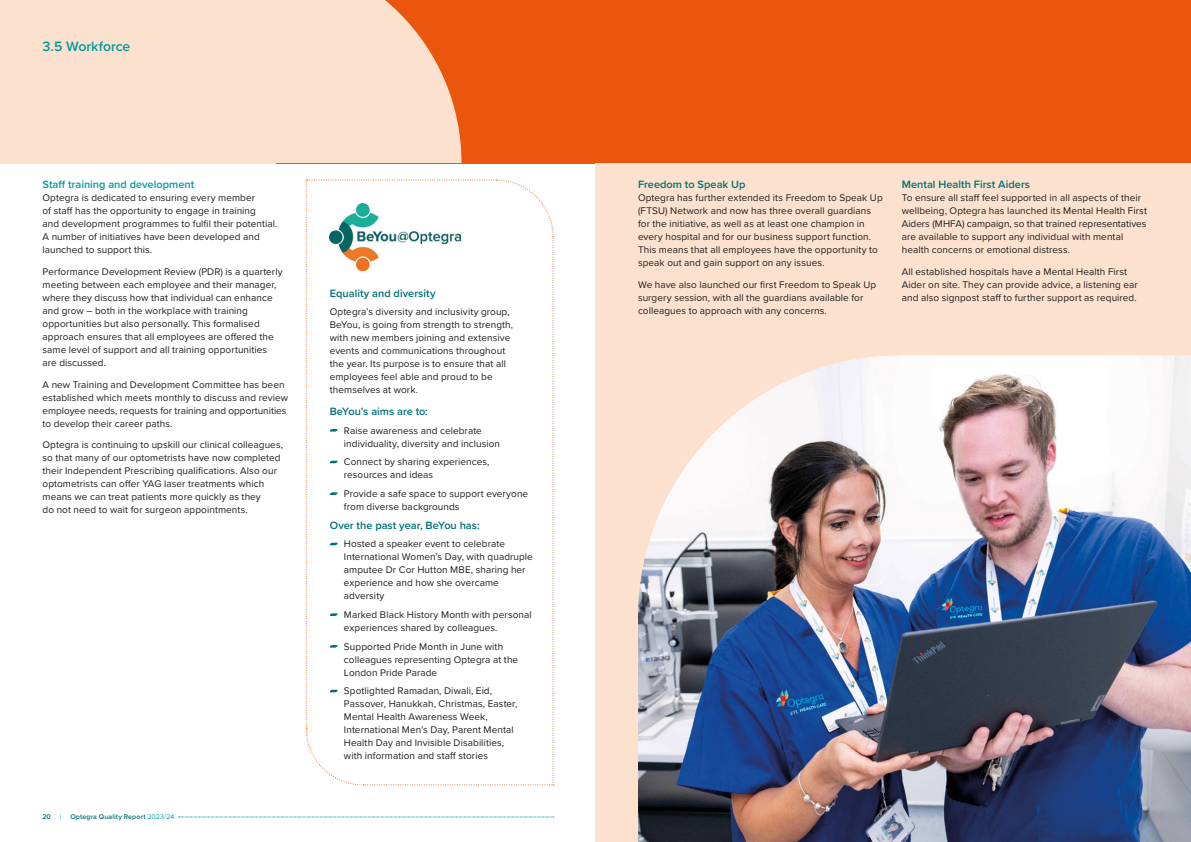
<style>
.page{position:relative;width:1191px;height:842px;background:#fff}
.page>*{position:absolute;margin:0;border:0;box-sizing:border-box;transform-origin:0 0}
.OPTG_-_Sub_Header{font:600 14px "Proxima Nova";letter-spacing:-.005em;color:#009c9b}
.OPTG_-_Sub_Header_Body{font:600 11px "Proxima Nova";color:#007074}
.OPTG_-_Body_Copy{font:600 11px "Proxima Nova";color:#009c9b}
.OPTG_-_Body_Copy-2{font:10px/13px "Proxima Nova";letter-spacing:.005em;color:#1d1d1b}
.OPTG_-_Bullets{font:10px/13px "Proxima Nova";letter-spacing:.005em;color:#1d1d1b}
.t1{font:600 7px "Proxima Nova";letter-spacing:.02em;color:#007074}
.t2{font:7px "Proxima Nova";color:#00ab96}
.s1{font-weight:400;color:#009c9b}
</style>
<div class="page">
<div style="left:0;top:0;width:1191px;height:163px;background:#ea560d"></div>
<svg style="left:276px;top:0;width:185px;height:163px;background:#facfb6"></svg>
<div style="left:0;top:0;width:276px;height:163px;background:#fde1cf"></div>
<div style="left:595px;top:163px;width:596px;height:679px;background:#fde1cf"></div>
<svg style="left:179px;top:817px;width:375px;height:1px"></svg>
<img style="left:638px;top:355px;width:553px;height:487px">
<svg style="left:305px;top:179px;width:249px;height:607px"></svg>
<div style="left:330px;top:200px;width:131px;height:74px;background:#fff"></div>
<img style="left:330px;top:204px;width:131px;height:66px">
<p class="OPTG_-_Sub_Header" style="left:43px;top:36px;width:89px">3.5 Workforce</p>
<p class="OPTG_-_Body_Copy" style="left:43px;top:177px;width:153px">Staff training and development</p>
<p class="OPTG_-_Body_Copy-2" style="left:43px;top:191px;width:236px">Optegra is dedicated to ensuring every member<br>of staff has the opportunity to engage in training<br>and development programmes to fulfil their potential.<br>A number of initiatives have been developed and launched to support this.</p>
<p class="OPTG_-_Body_Copy-2" style="left:43px;top:265px;width:242px">Performance Development Review (PDR) is a quarterly meeting between each employee and their manager, where they discuss how that individual can enhance and grow – both in the workplace with training opportunities but also personally. This formalised approach ensures that all employees are offered the same level of support and all training opportunities are discussed.</p>
<p class="OPTG_-_Body_Copy-2" style="left:43px;top:377px;width:247px">A new Training and Development Committee has been established which meets monthly to discuss and review employee needs, requests for training and opportunities to develop their career paths.</p>
<p class="OPTG_-_Body_Copy-2" style="left:43px;top:438px;width:242px">Optegra is continuing to upskill our clinical colleagues, so that many of our optometrists have now completed their Independent Prescribing qualifications. Also our optometrists can offer YAG laser treatments which means we can treat patients more quickly as they<br>do not need to wait for surgeon appointments.</p>
<p class="t1" style="left:42px;top:812px;width:10px">20</p>
<p class="t2" style="left:60px;top:812px;width:3px">|</p>
<p class="t1" style="left:70px;top:812px;width:105px">Optegra Quality Report <span class="s1">2023/24</span></p>
<p class="OPTG_-_Sub_Header_Body" style="left:330px;top:285px;width:107px">Equality and diversity</p>
<p class="OPTG_-_Body_Copy-2" style="left:330px;top:305px;width:185px">Optegra’s diversity and inclusivity group, BeYou, is going from strength to strength, with new members joining and extensive events and communications throughout the year. Its purpose is to ensure that all employees feel able and proud to be themselves at work.</p>
<p class="OPTG_-_Sub_Header_Body" style="left:330px;top:403px;width:100px">BeYou’s aims are to:</p>
<p class="OPTG_-_Bullets" style="left:344px;top:423px;width:158px">Raise awareness and celebrate individuality, diversity and inclusion</p>
<p class="OPTG_-_Bullets" style="left:344px;top:455px;width:147px">Connect by sharing experiences, resources and ideas</p>
<p class="OPTG_-_Bullets" style="left:344px;top:487px;width:186px">Provide a safe space to support everyone from diverse backgrounds</p>
<p class="OPTG_-_Sub_Header_Body" style="left:330px;top:517px;width:151px">Over the past year, BeYou has:</p>
<p class="OPTG_-_Bullets" style="left:344px;top:537px;width:190px">Hosted a speaker event to celebrate<br>International Women’s Day, with quadruple amputee Dr Cor Hutton MBE, sharing her experience and how she overcame adversity</p>
<p class="OPTG_-_Bullets" style="left:344px;top:608px;width:189px">Marked Black History Month with personal experiences shared by colleagues.</p>
<p class="OPTG_-_Bullets" style="left:344px;top:639px;width:176px">Supported Pride Month in June with colleagues representing Optegra at the<br>London Pride Parade</p>
<p class="OPTG_-_Bullets" style="left:344px;top:684px;width:175px">Spotlighted Ramadan, Diwali, Eid, Passover, Hanukkah, Christmas, Easter, Mental Health Awareness Week, International Men’s Day, Parent Mental Health Day and Invisible Disabilities, with information and staff stories</p>
<p class="OPTG_-_Sub_Header_Body" style="left:638px;top:177px;width:109px">Freedom to Speak Up</p>
<p class="OPTG_-_Body_Copy-2" style="left:638px;top:191px;width:246px">Optegra has further extended its Freedom to Speak Up (FTSU) Network and now has three overall guardians for the initiative, as well as at least one champion in every hospital and for our business support function.<br>This means that all employees have the opportunity to speak out and gain support on any issues.</p>
<p class="OPTG_-_Body_Copy-2" style="left:638px;top:278px;width:240px">We have also launched our first Freedom to Speak Up surgery session, with all the guardians available for colleagues to approach with any concerns.</p>
<p class="OPTG_-_Sub_Header_Body" style="left:901px;top:177px;width:130px">Mental Health First Aiders</p>
<p class="OPTG_-_Body_Copy-2" style="left:901px;top:191px;width:247px">To ensure all staff feel supported in all aspects of their wellbeing, Optegra has launched its Mental Health First Aiders (MHFA) campaign, so that trained representatives are available to support any individual with mental health concerns or emotional distress.</p>
<p class="OPTG_-_Body_Copy-2" style="left:901px;top:265px;width:237px">All established hospitals have a Mental Health First<br>Aider on site. They can provide advice, a listening ear and also signpost staff to further support as required.</p>
</div>
